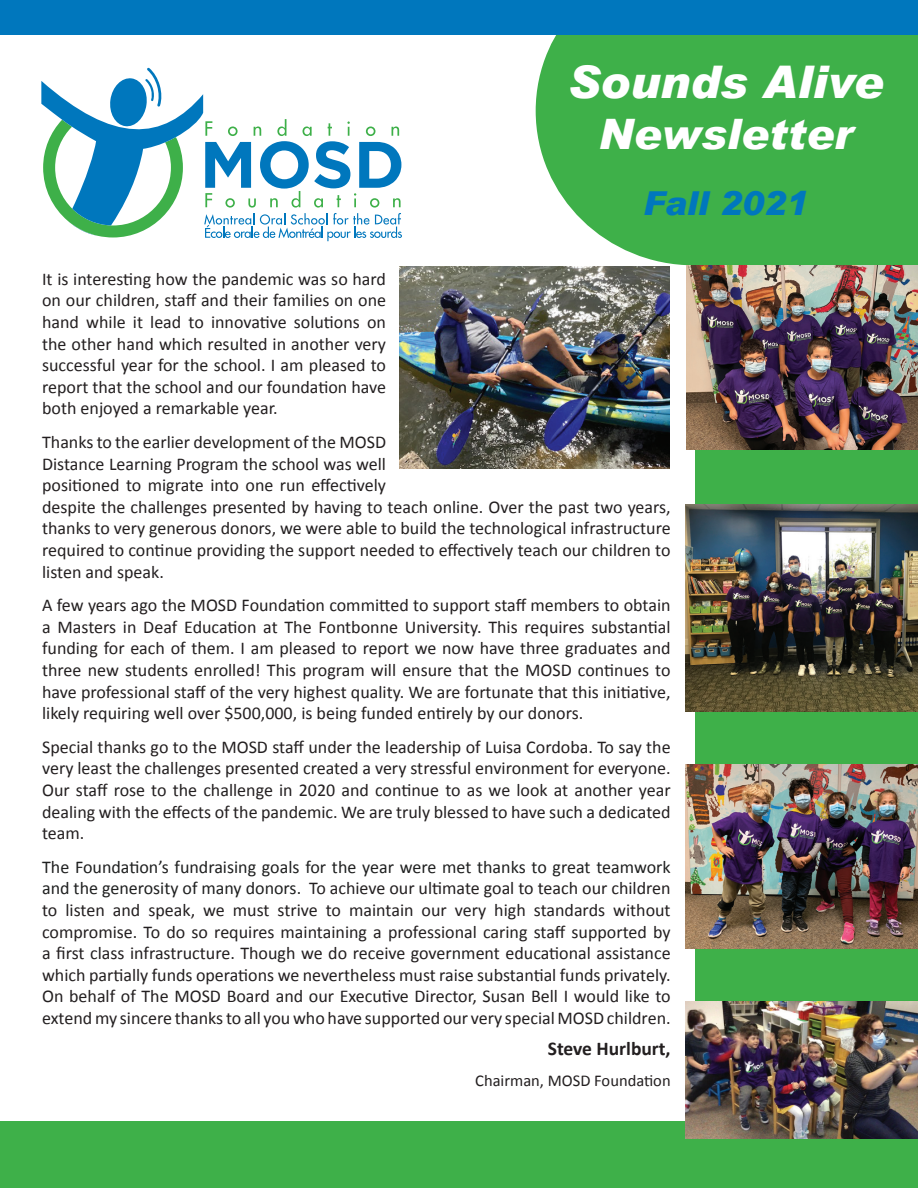
<style>
.page{position:relative;width:918px;height:1188px;background:#fff}
.page>*{position:absolute;margin:0;border:0;box-sizing:border-box;transform-origin:0 0}
.t1{font:italic 900 45px "Arial";color:#fff}
.t2{font:italic 900 42px "Arial";color:#fff}
.t3{font:italic 900 33px "Arial";color:#0077bd}
.t4{font:700 19.5px "Calibri";color:#231f20}
.t5{font:18px/21.6px "Calibri";color:#231f20;text-align:justify}
.t6{font:16.5px "Calibri";color:#231f20}
.s1{color:#1f2020}
</style>
<div class="page">
<div style="left:696px;top:0;width:222px;height:1188px;background:#3eb049"></div>
<svg style="left:536px;top:35px;width:160px;height:230px;fill:#3eb049"></svg>
<svg style="left:41px;top:68px;width:361px;height:173px"></svg>
<div style="left:0;top:1121px;width:918px;height:67px;background:#3eb049"></div>
<img style="left:400px;top:266px;width:270px;height:203px">
<img style="left:686px;top:505px;width:232px;height:207px">
<img style="left:685px;top:764px;width:233px;height:184px">
<img style="left:686px;top:266px;width:232px;height:184px">
<div style="left:0;top:0;width:918px;height:35px;background:#0077bd"></div>
<img style="left:686px;top:1002px;width:232px;height:137px">
<h1 class="t1" style="left:568px;top:54px;width:317px">Sounds Alive</h1>
<h2 class="t2" style="left:598px;top:108px;width:256px">Newsletter</h2>
<h3 class="t3" style="left:643px;top:183px;width:166px">Fall 2021</h3>
<p class="t5" style="left:42px;top:267px;width:345px">It is interesting how the pandemic was so hard on our children, staff and their families on one hand while it lead to innovative solutions on the other hand which resulted in another very successful year for the school. I am pleased to report that the school and our foundation have both enjoyed a remarkable year.</p>
<p class="t5" style="left:42px;top:430px;width:630px;text-align:left">Thanks to the earlier development of the MOSD<br>Distance Learning Program the school was well<br>positioned to migrate into one run effectively<br>despite the challenges presented by having to teach online. Over the past two years, thanks to very generous donors, we were able to build the technological infrastructure required to continue providing the support needed to effectively teach our children to listen and speak.</p>
<p class="t5" style="left:42px;top:593px;width:630px">A few years ago the MOSD Foundation committed to support staff members to obtain a Masters in Deaf Education at The Fontbonne University. This requires substantial funding for each of them. I am pleased to report we now have three graduates and three new students enrolled! This program will ensure that the MOSD continues to have professional staff of the very highest quality. We are fortunate that this initiative, likely requiring well over $500,000, is being funded entirely by our donors.</p>
<p class="t5" style="left:42px;top:735px;width:630px">Special thanks go to the MOSD staff under the leadership of Luisa Cordoba. To say the very least the challenges presented created a very stressful environment for everyone.<br>Our staff rose to the challenge in 2020 and continue to as we look at another year dealing with the effects of the pandemic. We are truly blessed to have such a dedicated team.</p>
<p class="t5" style="left:42px;top:855px;width:630px"><span class="s1">The Foundation’s fundraising goals for the year were met thanks to great teamwork and the generosity of many donors.</span> To achieve our ultimate goal to teach our children to listen and speak, we must strive to maintain our very high standards without compromise. To do so requires maintaining a professional caring staff supported by a first class infrastructure. Though we do receive government educational assistance which partially funds operations we nevertheless must raise substantial funds privately.<br>On behalf of The MOSD Board and our Executive Director, Susan Bell I would like to extend my sincere thanks to all you who have supported our very special MOSD children.</p>
<p class="t4" style="left:548px;top:1036px;width:124px">Steve Hurlburt,</p>
<p class="t6" style="left:475px;top:1071px;width:197px">Chairman, MOSD Foundation</p>
</div>
